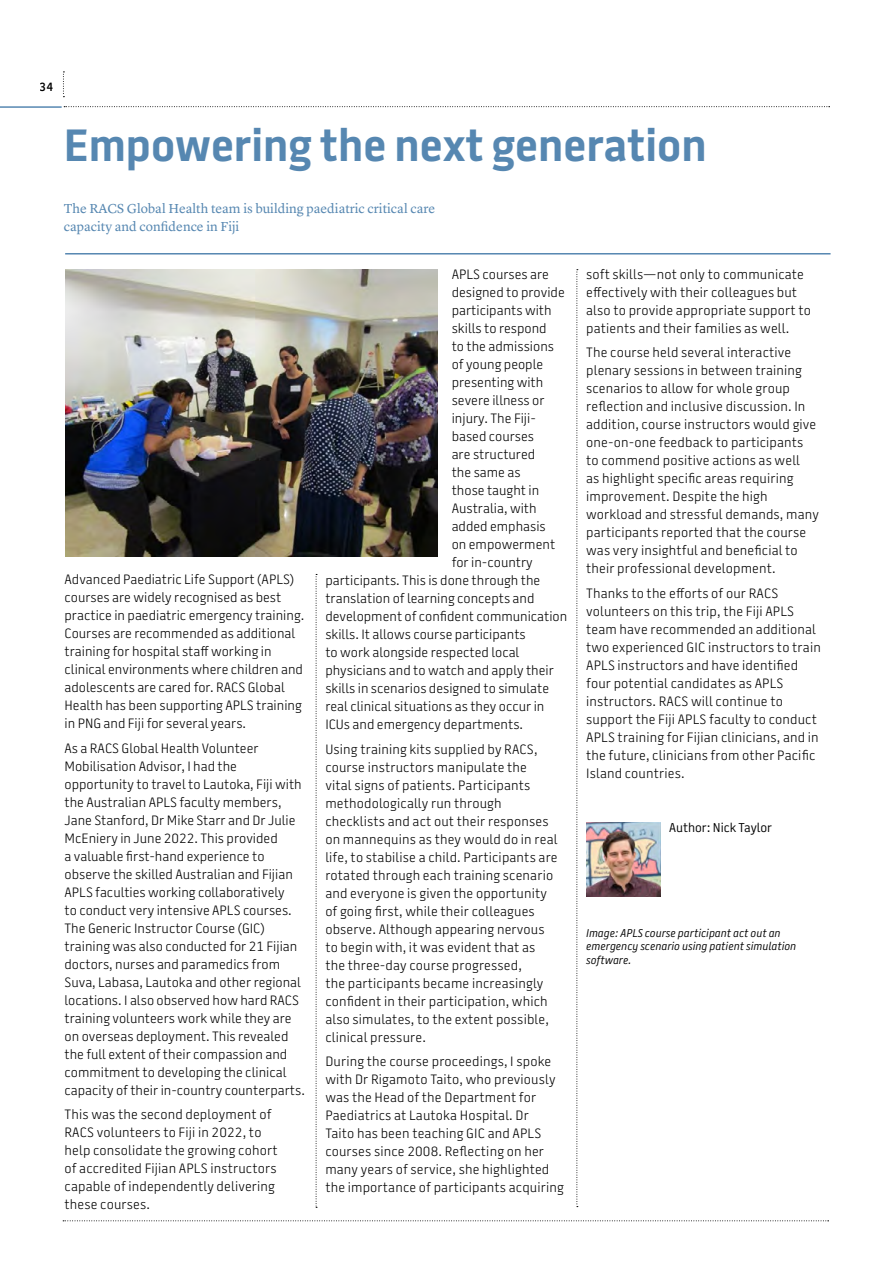
<style>
.page{position:relative;width:893px;height:1263px;background:#fff}
.page>*{position:absolute;margin:0;border:0;box-sizing:border-box;transform-origin:0 0}
.t1{font:700 45px "Battersea SANS";color:#5687b1}
.t2{font:300 13.5px/18px "Battersea SANS";letter-spacing:.01em;color:#000}
.t3{font:13.5px/18px "Lyon Text";color:#5687b1}
.t4{font:12.75px "Battersea SANS";color:#000}
.t5{font:600 12px "Battersea SANS";color:#000}
.t6{font:italic 11.25px/13.5px "Battersea SANS";color:#000}
</style>
<div class="page">
<svg style="left:576px;top:269px;width:2px;height:938px"></svg>
<svg style="left:316px;top:574px;width:1px;height:634px"></svg>
<hr style="left:65px;top:253px;width:766px;height:1px;background:#5687b1">
<img style="left:65px;top:269px;width:373px;height:288px">
<img style="left:586px;top:822px;width:75px;height:75px">
<svg style="left:64px;top:106px;width:766px;height:1px"></svg>
<svg style="left:63px;top:1220px;width:766px;height:1px"></svg>
<hr style="left:0;top:106px;width:62px;height:2px;background:#5687b1">
<svg style="left:63px;top:72px;width:1px;height:25px"></svg>
<p class="t5" style="left:40px;top:79px;width:15px">34</p>
<h1 class="t1" style="left:64px;top:115px;width:644px">Empowering the next generation</h1>
<p class="t3" style="left:64px;top:198px;width:373px">The RACS Global Health team is building paediatric critical care capacity and confidence in Fiji</p>
<p class="t2" style="left:65px;top:571px;width:241px">Advanced Paediatric Life Support (APLS) courses are widely recognised as best practice in paediatric emergency training.<br>Courses are recommended as additional training for hospital staff working in clinical environments where children and adolescents are cared for. RACS Global Health has been supporting APLS training in PNG and Fiji for several years.</p>
<p class="t2" style="left:65px;top:739px;width:242px">As a RACS Global Health Volunteer Mobilisation Advisor, I had the opportunity to travel to Lautoka, Fiji with the Australian APLS faculty members, Jane Stanford, Dr Mike Starr and Dr Julie McEniery in June 2022. This provided<br>a valuable first-hand experience to observe the skilled Australian and Fijian APLS faculties working collaboratively<br>to conduct very intensive APLS courses.<br>The Generic Instructor Course (GIC) training was also conducted for 21 Fijian doctors, nurses and paramedics from Suva, Labasa, Lautoka and other regional locations. I also observed how hard RACS training volunteers work while they are on overseas deployment. This revealed the full extent of their compassion and commitment to developing the clinical capacity of their in-country counterparts.</p>
<p class="t2" style="left:65px;top:1105px;width:215px">This was the second deployment of<br>RACS volunteers to Fiji in 2022, to help consolidate the growing cohort of accredited Fijian APLS instructors capable of independently delivering these courses.</p>
<p class="t2" style="left:452px;top:266px;width:99px">APLS courses are</p>
<p class="t2" style="left:452px;top:284px;width:115px">designed to provide</p>
<p class="t2" style="left:452px;top:302px;width:101px">participants with</p>
<p class="t2" style="left:452px;top:320px;width:96px">skills to respond</p>
<p class="t2" style="left:452px;top:338px;width:104px">to the admissions</p>
<p class="t2" style="left:452px;top:356px;width:93px">of young people</p>
<p class="t2" style="left:452px;top:374px;width:93px">presenting with</p>
<p class="t2" style="left:452px;top:392px;width:94px">severe illness or</p>
<p class="t2" style="left:452px;top:410px;width:86px">injury. The Fiji-</p>
<p class="t2" style="left:452px;top:428px;width:84px">based courses</p>
<p class="t2" style="left:452px;top:446px;width:85px">are structured</p>
<p class="t2" style="left:452px;top:464px;width:70px">the same as</p>
<p class="t2" style="left:452px;top:482px;width:89px">those taught in</p>
<p class="t2" style="left:452px;top:500px;width:86px">Australia, with</p>
<p class="t2" style="left:452px;top:518px;width:96px">added emphasis</p>
<p class="t2" style="left:452px;top:536px;width:105px">on empowerment</p>
<p class="t2" style="left:452px;top:554px;width:83px">for in-country</p>
<p class="t2" style="left:325px;top:572px;width:216px">participants. This is done through the</p>
<p class="t2" style="left:325px;top:590px;width:211px">translation of learning concepts and</p>
<p class="t2" style="left:325px;top:608px;width:243px">development of confident communication</p>
<p class="t2" style="left:325px;top:626px;width:202px">skills. It allows course participants</p>
<p class="t2" style="left:325px;top:644px;width:196px">to work alongside respected local</p>
<p class="t2" style="left:325px;top:662px;width:230px">physicians and to watch and apply their</p>
<p class="t2" style="left:325px;top:680px;width:225px">skills in scenarios designed to simulate</p>
<p class="t2" style="left:325px;top:698px;width:221px">real clinical situations as they occur in</p>
<p class="t2" style="left:325px;top:716px;width:199px">ICUs and emergency departments.</p>
<p class="t2" style="left:325px;top:740px;width:234px">Using training kits supplied by RACS, course instructors manipulate the<br>vital signs of patients. Participants methodologically run through checklists and act out their responses on mannequins as they would do in real life, to stabilise a child. Participants are rotated through each training scenario and everyone is given the opportunity of going first, while their colleagues observe. Although appearing nervous to begin with, it was evident that as the three-day course progressed,<br>the participants became increasingly confident in their participation, which also simulates, to the extent possible, clinical pressure.</p>
<p class="t2" style="left:325px;top:1052px;width:240px">During the course proceedings, I spoke with Dr Rigamoto Taito, who previously was the Head of the Department for Paediatrics at Lautoka Hospital. Dr<br>Taito has been teaching GIC and APLS courses since 2008. Reflecting on her many years of service, she highlighted the importance of participants acquiring</p>
<p class="t2" style="left:586px;top:266px;width:226px">soft skills—not only to communicate effectively with their colleagues but also to provide appropriate support to patients and their families as well.</p>
<p class="t2" style="left:586px;top:344px;width:234px">The course held several interactive plenary sessions in between training scenarios to allow for whole group reflection and inclusive discussion. In addition, course instructors would give one-on-one feedback to participants to commend positive actions as well<br>as highlight specific areas requiring improvement. Despite the high workload and stressful demands, many participants reported that the course was very insightful and beneficial to their professional development.</p>
<p class="t2" style="left:586px;top:584px;width:236px">Thanks to the efforts of our RACS volunteers on this trip, the Fiji APLS team have recommended an additional two experienced GIC instructors to train APLS instructors and have identified four potential candidates as APLS instructors. RACS will continue to support the Fiji APLS faculty to conduct APLS training for Fijian clinicians, and in the future, clinicians from other Pacific Island countries.</p>
<p class="t4" style="left:669px;top:819px;width:105px">Author: Nick Taylor</p>
<p class="t6" style="left:586px;top:926px;width:212px">Image: APLS course participant act out an emergency scenario using patient simulation software.</p>
</div>
